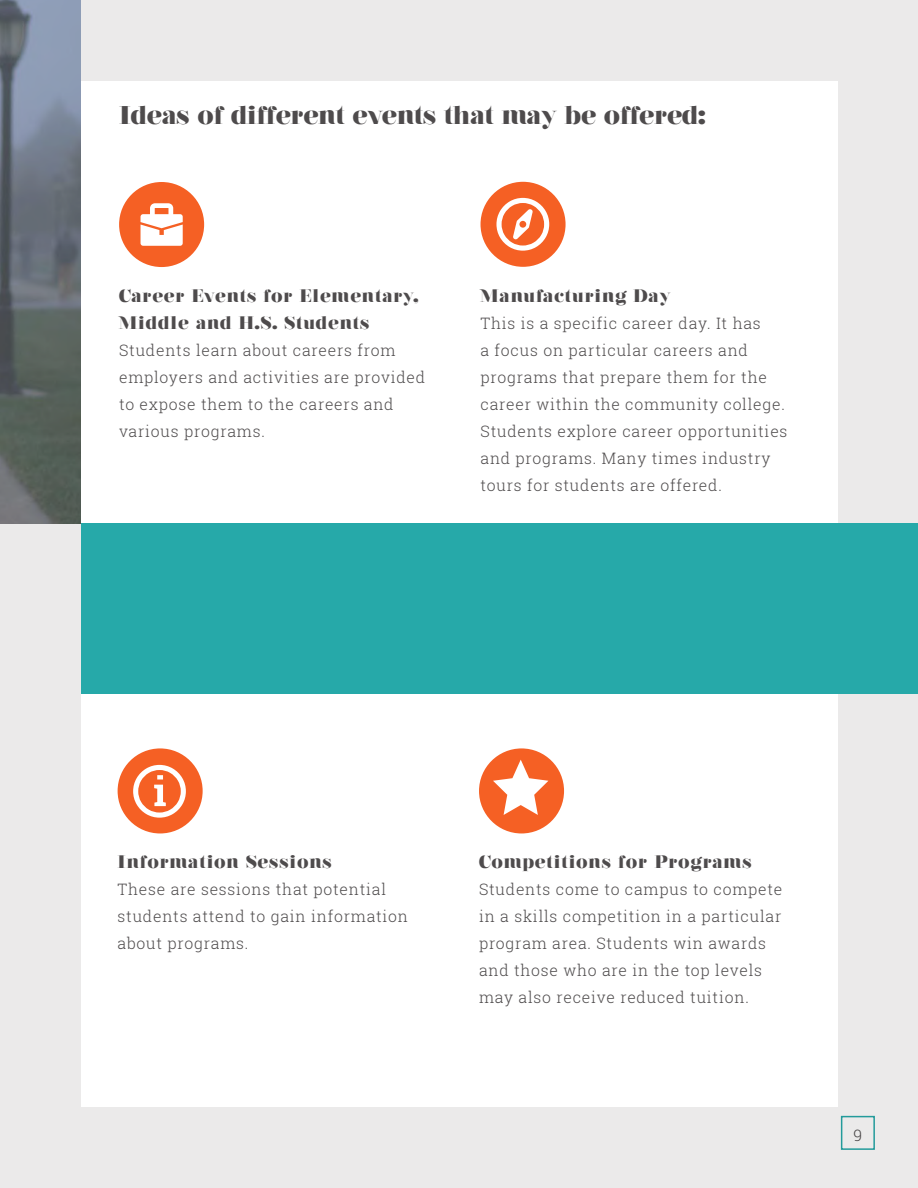
<style>
.page{position:relative;width:918px;height:1188px;background:#ebeaea}
.page>*{position:absolute;margin:0;border:0;box-sizing:border-box;transform-origin:0 0}
.t1{font:900 25.5px "Nouvelle Vague";color:#4e4b4c}
.t2{font:900 18px/27px "Nouvelle Vague";letter-spacing:.05em;color:#4e4b4c}
.t3{font:300 15.75px/27px "Roboto Slab";letter-spacing:.05em;color:#4e4b4c}
</style>
<div class="page">
<div style="left:81px;top:81px;width:756px;height:1026px;background:#fff"></div>
<img style="left:0;top:0;width:81px;height:524px">
<div style="left:119px;top:182px;width:85px;height:85px;background:#f56024;border-radius:50%"></div>
<svg style="left:141px;top:203px;width:42px;height:43px"></svg>
<div style="left:481px;top:182px;width:85px;height:85px;background:#f56024;border-radius:50%"></div>
<div style="left:118px;top:748px;width:85px;height:85px;background:#f56024;border-radius:50%"></div>
<div style="left:479px;top:748px;width:85px;height:85px;background:#f56024;border-radius:50%"></div>
<div style="left:81px;top:524px;width:837px;height:170px;background:#26a9a9"></div>
<svg style="left:496px;top:198px;width:53px;height:53px"></svg>
<svg style="left:133px;top:765px;width:53px;height:53px"></svg>
<svg style="left:493px;top:760px;width:55px;height:55px"></svg>
<div style="left:841px;top:1116px;width:34px;height:34px;border:2px solid #26a9a9"></div>
<h1 class="t1" style="left:119px;top:102px;width:588px">Ideas of different events that may be offered:</h1>
<p class="t2" style="left:119px;top:282px;width:301px">Career Events for Elementary,<br>Middle and H.S. Students</p>
<p class="t3" style="left:119px;top:336px;width:308px">Students learn about careers from employers and activities are provided to expose them to the careers and various programs.</p>
<p class="t2" style="left:481px;top:282px;width:192px">Manufacturing Day</p>
<p class="t3" style="left:481px;top:309px;width:308px">This is a specific career day. It has<br>a focus on particular careers and programs that prepare them for the career within the community college.<br>Students explore career opportunities and programs. Many times industry tours for students are offered.</p>
<p class="t2" style="left:118px;top:849px;width:216px">Information Sessions</p>
<p class="t3" style="left:118px;top:876px;width:292px">These are sessions that potential students attend to gain information about programs.</p>
<p class="t2" style="left:479px;top:849px;width:274px">Competitions for Programs</p>
<p class="t3" style="left:479px;top:876px;width:305px">Students come to campus to compete in a skills competition in a particular program area. Students win awards and those who are in the top levels may also receive reduced tuition.</p>
<p class="t3" style="left:854px;top:1122px;width:10px">9</p>
</div>
